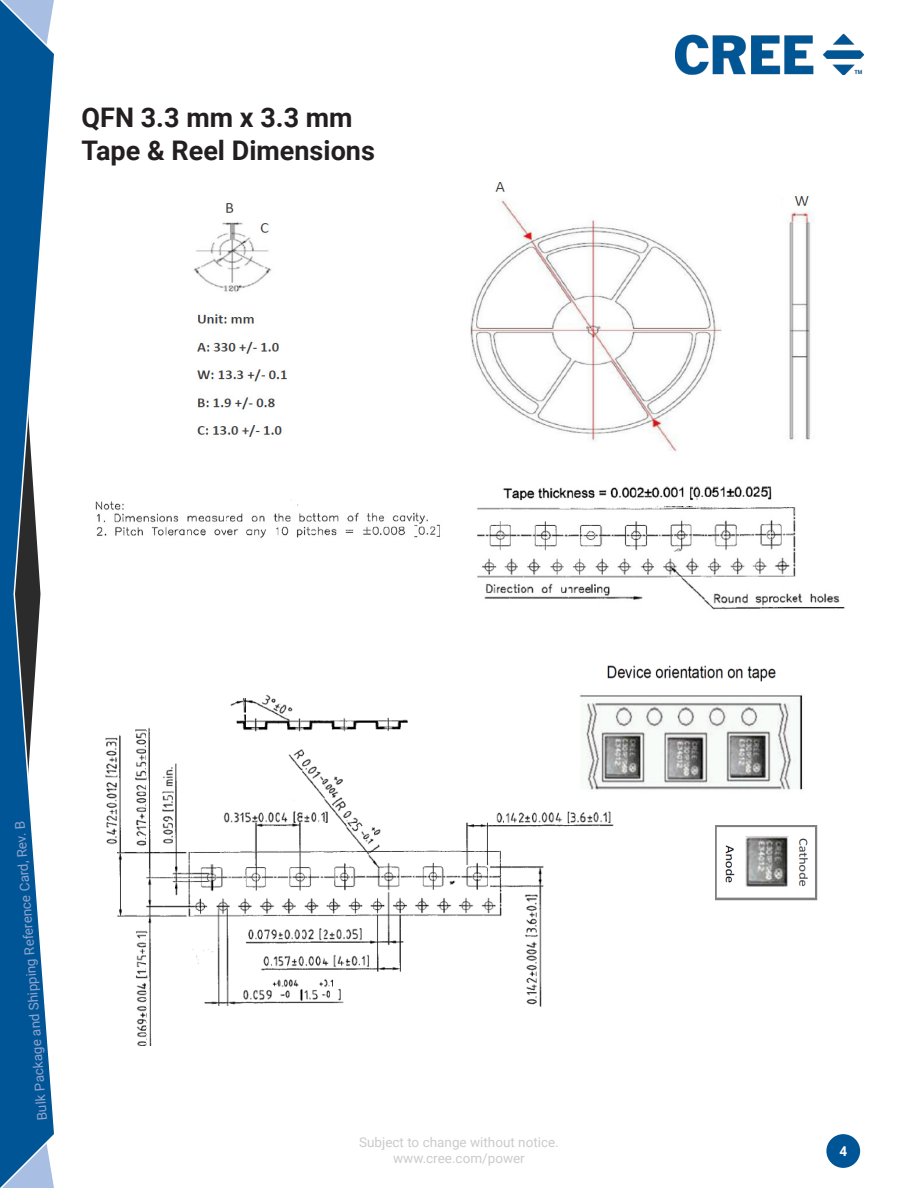
<style>
.page{position:relative;width:918px;height:1188px;background:#fff}
.page>*{position:absolute;margin:0;border:0;box-sizing:border-box;transform-origin:0 0}
.t1{font:700 27px/32.4px "Roboto";color:#231f20}
.t2{font:13.5px/16.2px "Roboto";color:#939598;text-align:center}
.t3{font:13.5px "Roboto";color:#90a3ce}
.t4{font:700 13.5px "Roboto";color:#fff}
</style>
<div class="page">
<div style="left:826px;top:1134px;width:34px;height:34px;background:#005596;border-radius:50%"></div>
<svg style="left:0;top:0;width:54px;height:1188px"></svg>
<img style="left:676px;top:34px;width:188px;height:40px">
<img style="left:95px;top:182px;width:750px;height:428px">
<img style="left:105px;top:665px;width:713px;height:380px">
<p class="t1" style="left:82px;top:101px;width:295px">QFN 3.3 mm x 3.3 mm<br>Tape &amp; Reel Dimensions</p>
<p class="t3" style="left:32px;top:1121px;width:302px;rotate:-94deg">Bu kl Package and Sh pi p ni g Reference Card, Rev. B</p>
<p class="t2" style="left:359px;top:1134px;width:201px">Subject to change without notice. www.cree.com/power</p>
<p class="t4" style="left:839px;top:1142px;width:9px">4</p>
</div>
